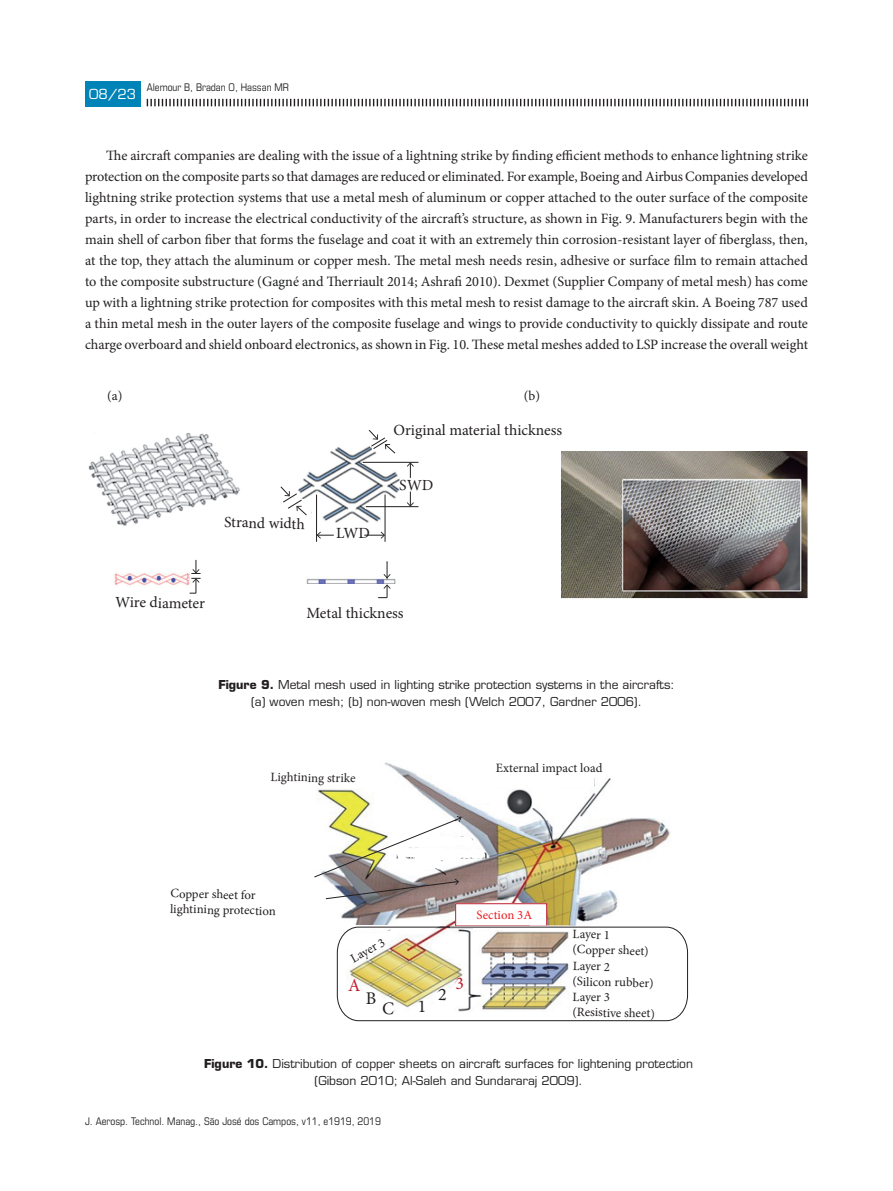
<style>
.page{position:relative;width:893px;height:1191px;background:#fff}
.page>*{position:absolute;margin:0;border:0;box-sizing:border-box;transform-origin:0 0}
.t1{font:20.1px "Minion Pro";color:#231f20}
.t2{font:17.85px "Minion Pro";color:#be1d2c}
.t3{font:17.85px "Minion Pro";color:#231f20}
.t4{font:15.6px "Minion Pro";color:#231f20}
.t5{font:14.25px/21px "Minion Pro";letter-spacing:-.005em;color:#231f20;text-align:justify}
.t6{font:13.5px "Eurostile LT Std";color:#fff}
.t7{font:13.5px "Minion Pro";color:#231f20}
.t8{font:12.75px/15.3px "Minion Pro";color:#231f20}
.t9{font:12.75px "Minion Pro";letter-spacing:.005em;color:#ee1d23}
.t10{font:12px/16.5px "Eurostile LT Std";color:#231f20;text-align:center}
.t11{font:condensed 10.5px "Eurostile LT Std";color:#231f20}
.s1{color:#1f2020}
.s2{font-weight:700}
</style>
<div class="page">
<svg style="left:147px;top:99px;width:661px;height:7px"></svg>
<img style="left:88px;top:433px;width:312px;height:154px">
<img style="left:561px;top:451px;width:247px;height:147px">
<div style="left:288px;top:584px;width:134px;height:44px;background:#fff"></div>
<div style="left:378px;top:563px;width:16px;height:14px;background:#fff"></div>
<div style="left:190px;top:558px;width:26px;height:41px;background:#fff"></div>
<div style="left:255px;top:471px;width:42px;height:16px;background:#fff"></div>
<div style="left:276px;top:485px;width:17px;height:20px;background:#fff"></div>
<div style="left:285px;top:499px;width:26px;height:22px;background:#fff"></div>
<div style="left:313px;top:498px;width:8px;height:48px;background:#fff"></div>
<svg style="left:315px;top:493px;width:4px;height:5px"></svg>
<div style="left:311px;top:527px;width:84px;height:24px;background:#fff"></div>
<div style="left:383px;top:502px;width:24px;height:33px;background:#fff"></div>
<svg style="left:375px;top:504px;width:17px;height:8px"></svg>
<svg style="left:383px;top:494px;width:4px;height:12px"></svg>
<svg style="left:365px;top:504px;width:11px;height:6px"></svg>
<svg style="left:367px;top:459px;width:40px;height:7px"></svg>
<div style="left:380px;top:430px;width:27px;height:27px;background:#fff"></div>
<div style="left:281px;top:423px;width:94px;height:13px;background:#fff"></div>
<svg style="left:378px;top:584px;width:13px;height:14px"></svg>
<svg style="left:383px;top:561px;width:8px;height:17px"></svg>
<svg style="left:190px;top:560px;width:11px;height:34px"></svg>
<hr style="left:385px;top:494px;width:1px;height:48px;background:#231f20">
<hr style="left:316px;top:494px;width:1px;height:48px;background:#231f20">
<hr style="left:366px;top:506px;width:52px;height:1px;background:#231f20">
<hr style="left:363px;top:462px;width:55px;height:1px;background:#231f20">
<svg style="left:364px;top:531px;width:21px;height:7px"></svg>
<svg style="left:317px;top:531px;width:17px;height:7px"></svg>
<svg style="left:280px;top:485px;width:28px;height:31px"></svg>
<svg style="left:368px;top:430px;width:28px;height:24px"></svg>
<img style="left:317px;top:762px;width:353px;height:155px">
<div style="left:294px;top:767px;width:78px;height:21px;background:#fff"></div>
<div style="left:366px;top:773px;width:30px;height:17px;background:#fff"></div>
<div style="left:484px;top:764px;width:83px;height:24px;background:#fff"></div>
<div style="left:559px;top:764px;width:35px;height:24px;background:#fff"></div>
<div style="left:544px;top:777px;width:15px;height:13px;background:#fff"></div>
<div style="left:456px;top:903px;width:91px;height:23px;background:#fff"></div>
<div style="left:455px;top:903px;width:92px;height:23px;border:1px solid #be1d2c"></div>
<svg style="left:314px;top:816px;width:171px;height:83px"></svg>
<div style="left:85px;top:81px;width:55px;height:25px;background:#0083b6"></div>
<svg style="left:400px;top:462px;width:19px;height:44px"></svg>
<img style="left:336px;top:917px;width:352px;height:105px">
<p class="t6" style="left:89px;top:86px;width:49px">08/23</p>
<p class="t6" style="left:96px;top:86px;width:36px">xx xx</p>
<p class="t11" style="left:147px;top:81px;width:144px">Alemour B, Bradan O, Hassan MR</p>
<p class="t5" style="left:85px;top:144px;width:724px;text-indent:21px">The aircraft companies are dealing with the issue of a lightning strike by finding efficient methods to enhance lightning strike protection on the composite parts so that damages are reduced or eliminated. For example, Boeing and Airbus Companies developed lightning strike protection systems that use a metal mesh of aluminum or copper attached to the outer surface of the composite parts, in order to increase the electrical conductivity of the aircraft’s structure, as shown in Fig. 9. Manufacturers begin with the main shell of carbon fiber that forms the fuselage and coat it with an extremely thin corrosion-resistant layer of fiberglass, then, at the top, they attach the aluminum or copper mesh. The metal mesh needs resin, adhesive or surface film to remain attached to the composite substructure (<span class="s1">Gagné and Therriault 2014; Ashrafi 2010)</span>. Dexmet (Supplier Company of metal mesh) has come up with a lightning strike protection for composites with this metal mesh to resist damage to the aircraft skin. A Boeing 787 used a thin metal mesh in the outer layers of the composite fuselage and wings to provide conductivity to quickly dissipate and route charge overboard and shield onboard electronics, as shown in Fig. 10. These metal meshes added to LSP increase the overall weight</p>
<p class="t7" style="left:107px;top:387px;width:17px">(a)</p>
<p class="t7" style="left:524px;top:387px;width:18px">(b)</p>
<p class="t4" style="left:393px;top:419px;width:170px">Original material thickness</p>
<p class="t4" style="left:224px;top:512px;width:82px;rotate:1deg">Strand width</p>
<p class="t4" style="left:336px;top:523px;width:35px">LWD</p>
<p class="t4" style="left:116px;top:591px;width:91px;rotate:1deg">Wire diameter</p>
<p class="t4" style="left:306px;top:602px;width:99px">Metal thickness</p>
<p class="t10" style="left:218px;top:676px;width:458px"><span class="s2">Figure 9.</span> Metal mesh used in lighting strike protection systems in the aircrafts: (a) woven mesh; (b) non-woven mesh (<span class="s1">Welch 2007, Gardner 2006).</span></p>
<h1 class="t1" style="left:256px;top:676px;width:30px">xxx</h1>
<p class="t8" style="left:271px;top:769px;width:86px;rotate:1deg">Lightining strike</p>
<p class="t8" style="left:496px;top:760px;width:108px">External impact load</p>
<p class="t8" style="left:170px;top:886px;width:107px;rotate:1deg">Copper sheet for lightining protection</p>
<p class="t8" style="left:348px;top:952px;width:39px;rotate:-29deg">Layer 3</p>
<p class="t2" style="left:348px;top:973px;width:14px">A</p>
<p class="t3" style="left:366px;top:986px;width:12px">B</p>
<p class="t3" style="left:418px;top:994px;width:10px">1</p>
<p class="t9" style="left:476px;top:906px;width:57px">Section 3A</p>
<p class="t2" style="left:456px;top:971px;width:10px">3</p>
<p class="t8" style="left:573px;top:926px;width:78px;rotate:1deg">Layer 1 (Copper sheet)</p>
<p class="t8" style="left:573px;top:958px;width:84px;rotate:1deg">Layer 2<br>(Silicon rubber)<br>Layer 3 (Resistive sheet)</p>
<p class="t10" style="left:204px;top:1055px;width:490px"><span class="s2">Figure 10.</span> Distribution of copper sheets on aircraft surfaces for lightening protection (<span class="s1">Gibson 2010; Al-Saleh and Sundararaj 2009)</span>.</p>
<p class="t11" style="left:85px;top:1114px;width:297px">J. Aerosp. Technol. Manag., São José dos Campos, v11, e1919, 2019</p>
</div>
